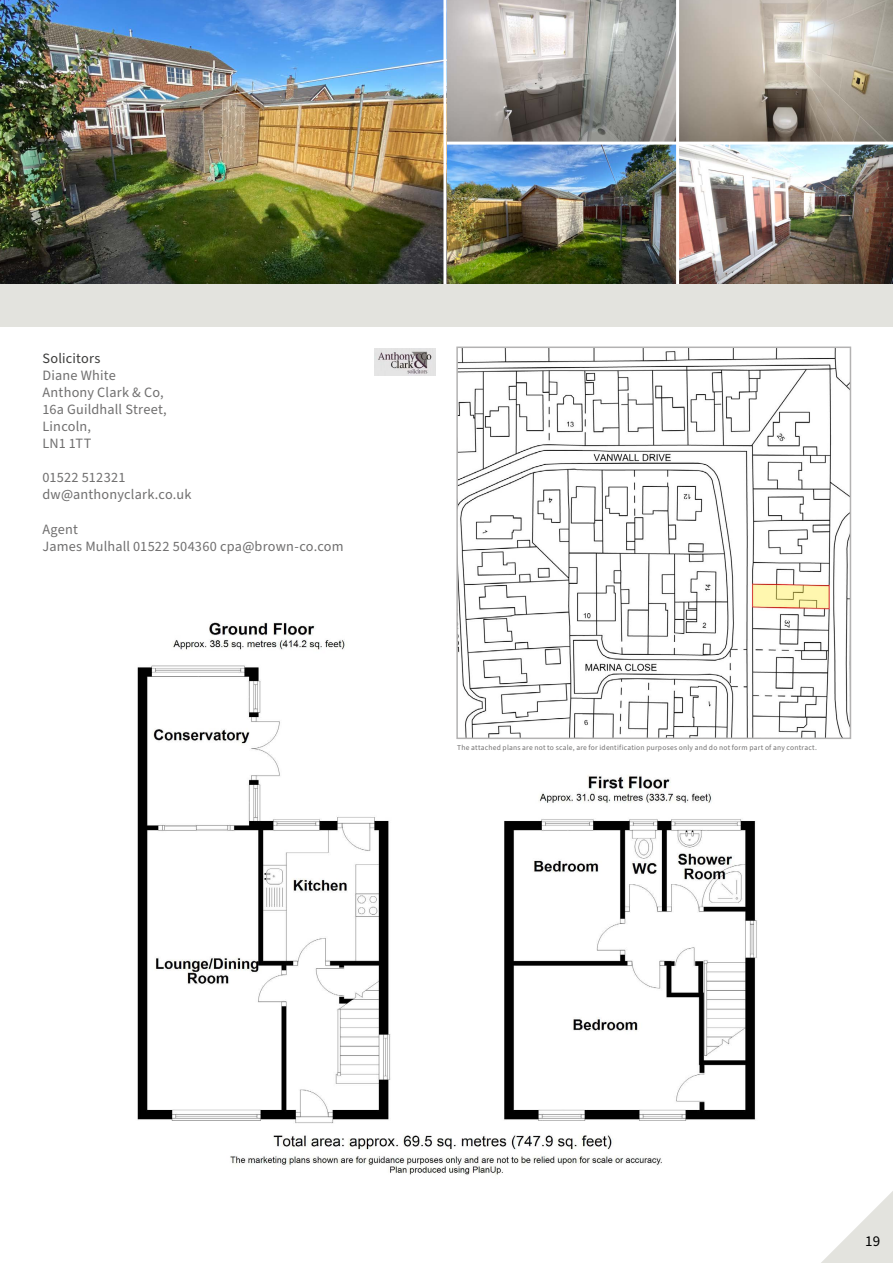
<style>
.page{position:relative;width:893px;height:1263px;background:#fff}
.page>*{position:absolute;margin:0;border:0;box-sizing:border-box;transform-origin:0 0}
.t1{font:15px "Source Sans Pro";color:#000}
.t2{font:14.25px/17.1px "Source Sans Pro";letter-spacing:.015em;color:#706f6f}
.t3{font:14.25px "Source Sans Pro";letter-spacing:.015em;color:#3c3c3b}
.t4{font:7.5px "Source Sans Pro";letter-spacing:.03em;color:#706f6f}
</style>
<div class="page">
<svg style="left:821px;top:1191px;width:72px;height:72px"></svg>
<img style="left:1px;top:0;width:892px;height:284px">
<hr style="left:676px;top:0;width:3px;height:298px;background:#fff">
<hr style="left:444px;top:142px;width:449px;height:3px;background:#fff">
<hr style="left:443px;top:0;width:3px;height:285px;background:#fff">
<div style="left:0;top:284px;width:893px;height:43px;background:#e3e3de"></div>
<img style="left:0;top:142px;width:1px;height:142px">
<img style="left:0;top:0;width:1px;height:142px">
<img style="left:137px;top:622px;width:620px;height:553px">
<img style="left:459px;top:349px;width:389px;height:387px">
<div style="left:456px;top:346px;width:395px;height:393px;border:2px solid #b3b2b2"></div>
<img style="left:374px;top:348px;width:62px;height:27px">
<p class="t3" style="left:43px;top:348px;width:59px">Solicitors</p>
<p class="t2" style="left:43px;top:367px;width:126px">Diane White<br>Anthony Clark &amp; Co,<br>16a Guildhall Street,<br>Lincoln,<br>LN1 1TT</p>
<p class="t2" style="left:43px;top:469px;width:150px">01522 512321 dw@anthonyclark.co.uk</p>
<p class="t2" style="left:43px;top:521px;width:303px">Agent<br>James Mulhall 01522 504360 cpa@brown-co.com</p>
<p class="t4" style="left:457px;top:742px;width:361px">The attached plans are not to scale, are for identification purposes only and do not form part of any contract.</p>
<p class="t1" style="left:865px;top:1231px;width:17px">19</p>
</div>
